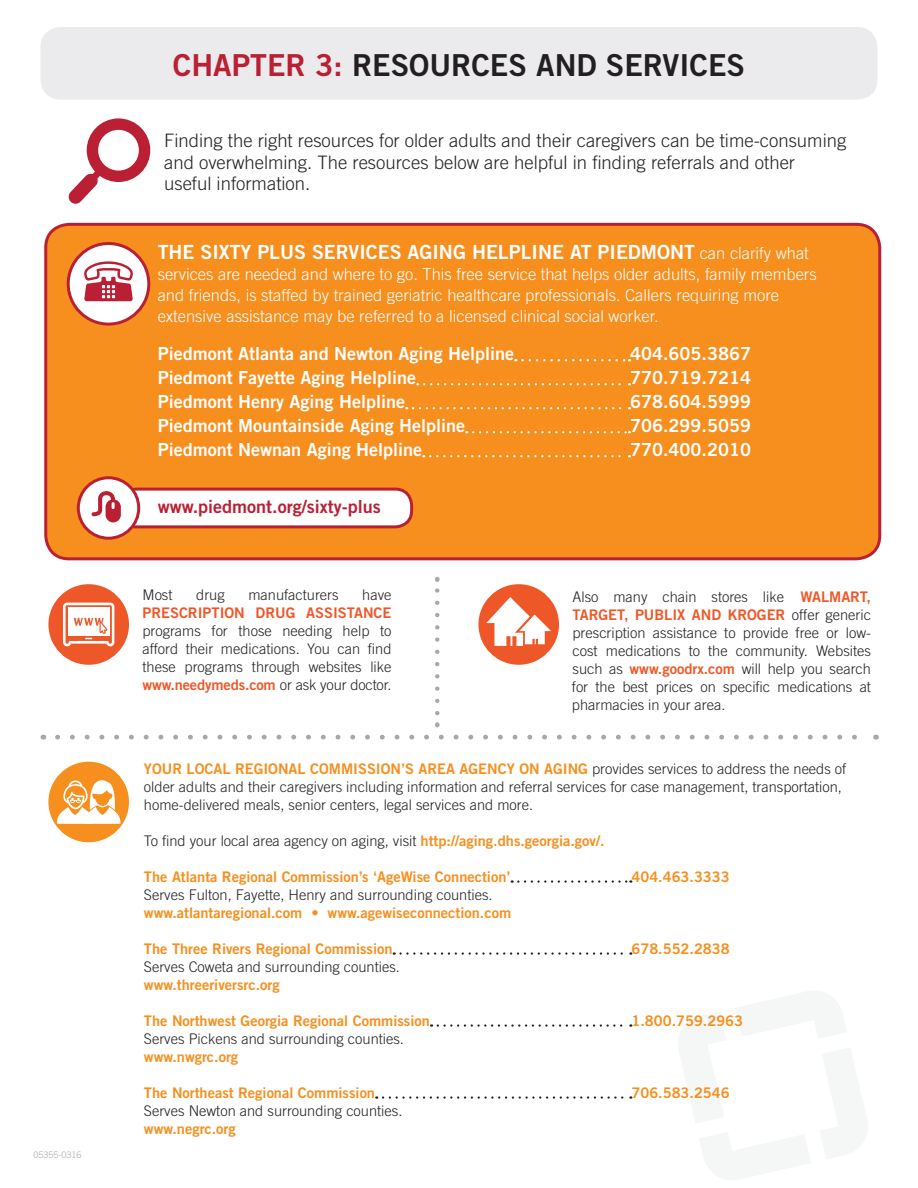
<style>
.page{position:relative;width:918px;height:1188px;background:#fff}
.page>*{position:absolute;margin:0;border:0;box-sizing:border-box;transform-origin:0 0}
.t1{font:30.3px "Trade Gothic Bold Two";color:#231f20}
.t2{font:19.5px "Trade Gothic Bold Two";color:#fff}
.t3{font:300 18.6px/21.5px "Trade Gothic";color:#231f20}
.t4{font:18px "Trade Gothic Bold Two";color:#fff}
.t5{font:18px "Trade Gothic Bold Two";color:#ba1f33}
.t6{font:300 16.5px/21px "Trade Gothic";color:#fff}
.t7{font:300 14.7px/18px "Trade Gothic";color:#231f20;text-align:justify}
.t8{font:14.7px "Trade Gothic Bold Two";color:#f68f1e}
.t9{font:300 9px "Trade Gothic";color:#a6a8ab}
.s1{color:#ba1f33}
.s2{font-family:"Trade Gothic";font-weight:300;font-size:16.5px}
.s3{font-family:"Trade Gothic Bold Two";font-weight:400;color:#ee5829}
.s4{font-family:"Trade Gothic Bold Two";font-weight:400;color:#f68f1e}
</style>
<div class="page">
<div style="left:46px;top:224px;width:834px;height:335px;background:#f68f1e;border-radius:23px"></div>
<div style="left:44px;top:223px;width:837px;height:337px;border:3px solid #ba1f33;border-radius:23px"></div>
<div style="left:120px;top:489px;width:292px;height:38px;background:#fff;border-radius:17px"></div>
<div style="left:118px;top:488px;width:295px;height:40px;border:3px solid #ba1f33;border-radius:17px"></div>
<svg style="left:522px;top:359px;width:108px;height:2px"></svg>
<svg style="left:424px;top:383px;width:206px;height:2px"></svg>
<svg style="left:413px;top:407px;width:217px;height:2px"></svg>
<svg style="left:473px;top:431px;width:157px;height:2px"></svg>
<svg style="left:430px;top:455px;width:200px;height:2px"></svg>
<svg style="left:68px;top:118px;width:82px;height:86px"></svg>
<div style="left:48px;top:584px;width:81px;height:81px;background:#ee5829;border-radius:50%"></div>
<svg style="left:63px;top:603px;width:51px;height:44px"></svg>
<div style="left:478px;top:584px;width:81px;height:81px;background:#ee5829;border-radius:50%"></div>
<svg style="left:486px;top:597px;width:65px;height:49px"></svg>
<div style="left:68px;top:244px;width:81px;height:80px;background:#fff;border-radius:50%"></div>
<div style="left:67px;top:242px;width:83px;height:84px;border:3px solid #ba1f33;border-radius:50%"></div>
<svg style="left:84px;top:261px;width:49px;height:40px"></svg>
<svg style="left:435px;top:578px;width:4px;height:135px"></svg>
<div style="left:41px;top:27px;width:836px;height:73px;background:#ebebed;border-radius:20px"></div>
<svg style="left:58px;top:735px;width:799px;height:5px"></svg>
<svg style="left:512px;top:880px;width:119px;height:3px"></svg>
<svg style="left:394px;top:952px;width:237px;height:3px"></svg>
<svg style="left:438px;top:1024px;width:193px;height:3px"></svg>
<svg style="left:383px;top:1096px;width:248px;height:3px"></svg>
<div style="left:48px;top:762px;width:81px;height:80px;background:#f68f1e;border-radius:50%"></div>
<svg style="left:57px;top:780px;width:63px;height:44px"></svg>
<div style="left:78px;top:478px;width:61px;height:60px;background:#fff;border-radius:50%"></div>
<div style="left:77px;top:476px;width:63px;height:64px;border:3px solid #ba1f33;border-radius:50%"></div>
<div style="left:106px;top:499px;width:15px;height:23px;background:#ba1f33;border-radius:8px"></div>
<svg style="left:91px;top:491px;width:26px;height:27px"></svg>
<p class="t9" style="left:33px;top:1149px;width:50px">05355-0316</p>
<p class="t1" style="left:173px;top:46px;width:574px"><span class="s1">CHAPTER 3:</span> RESOURCES AND SERVICES</p>
<p class="t3" style="left:164px;top:129px;width:684px">Finding the right resources for older adults and their caregivers can be time-consuming and overwhelming. The resources below are helpful in finding referrals and other useful information.</p>
<p class="t2" style="left:158px;top:240px;width:653px">THE SIXTY PLUS SERVICES AGING HELPLINE AT PIEDMONT <span class="s2">can clarify what</span></p>
<p class="t6" style="left:158px;top:264px;width:661px">services are needed and where to go. This free service that helps older adults, family members and friends, is staffed by trained geriatric healthcare professionals. Callers requiring more extensive assistance may be referred to a licensed clinical social worker.</p>
<p class="t4" style="left:158px;top:343px;width:358px">Piedmont Atlanta and Newton Aging Helpline</p>
<p class="t4" style="left:630px;top:343px;width:122px">404.605.3867</p>
<p class="t4" style="left:158px;top:367px;width:260px">Piedmont Fayette Aging Helpline</p>
<p class="t4" style="left:630px;top:367px;width:122px">770.719.7214</p>
<p class="t4" style="left:158px;top:391px;width:249px">Piedmont Henry Aging Helpline</p>
<p class="t4" style="left:630px;top:391px;width:122px">678.604.5999</p>
<p class="t4" style="left:158px;top:415px;width:309px">Piedmont Mountainside Aging Helpline</p>
<p class="t4" style="left:630px;top:415px;width:122px">706.299.5059</p>
<p class="t4" style="left:158px;top:439px;width:266px">Piedmont Newnan Aging Helpline</p>
<p class="t4" style="left:630px;top:439px;width:122px">770.400.2010</p>
<p class="t5" style="left:158px;top:496px;width:225px">www.piedmont.org/sixty-plus</p>
<p class="t7" style="left:142px;top:585px;width:32px">Most</p>
<p class="t7" style="left:196px;top:585px;width:30px">drug</p>
<p class="t7" style="left:248px;top:585px;width:92px">manufacturers</p>
<p class="t7" style="left:142px;top:585px;width:251px;text-indent:220px">have <span class="s3">PRESCRIPTION DRUG ASSISTANCE </span>programs for those needing help to afford their medications. You can find these programs through websites like <span class="s3">www.needymeds.com</span> or ask your doctor.</p>
<p class="t7" style="left:572px;top:587px;width:301px">Also many chain stores like <span class="s3">WALMART, TARGET, PUBLIX AND KROGER</span> offer generic prescription assistance to provide free or low&shy;cost medications to the community. Websites such as <span class="s3">www.goodrx.com</span> will help you search for the best prices on specific medications at pharmacies in your area.</p>
<p class="t7" style="left:144px;top:759px;width:704px;text-align:left"><span class="s4">YOUR LOCAL REGIONAL COMMISSION’S AREA AGENCY ON AGING</span> provides services to address the needs of older adults and their caregivers including information and referral services for case management, transportation, home-delivered meals, senior centers, legal services and more.</p>
<p class="t7" style="left:144px;top:831px;width:462px">To find your local area agency on aging, visit <span class="s4">http://aging.dhs.georgia.gov/.</span></p>
<p class="t8" style="left:144px;top:867px;width:368px">The Atlanta Regional Commission’s ‘AgeWise Connection’</p>
<p class="t8" style="left:631px;top:867px;width:100px">404.463.3333</p>
<p class="t7" style="left:144px;top:885px;width:350px">Serves Fulton, Fayette, Henry and surrounding counties.</p>
<p class="t8" style="left:144px;top:903px;width:369px">www.atlantaregional.com • www.agewiseconnection.com</p>
<p class="t8" style="left:144px;top:939px;width:250px">The Three Rivers Regional Commission</p>
<p class="t8" style="left:631px;top:939px;width:100px">678.552.2838</p>
<p class="t7" style="left:144px;top:957px;width:257px">Serves Coweta and surrounding counties.</p>
<p class="t8" style="left:144px;top:975px;width:137px">www.threeriversrc.org</p>
<p class="t8" style="left:144px;top:1011px;width:287px">The Northwest Georgia Regional Commission</p>
<p class="t8" style="left:631px;top:1011px;width:113px">1.800.759.2963</p>
<p class="t7" style="left:144px;top:1029px;width:262px">Serves Pickens and surrounding counties.</p>
<p class="t8" style="left:144px;top:1047px;width:96px">www.nwgrc.org</p>
<p class="t8" style="left:144px;top:1083px;width:233px">The Northeast Regional Commission</p>
<p class="t8" style="left:631px;top:1083px;width:100px">706.583.2546</p>
<p class="t7" style="left:144px;top:1101px;width:260px">Serves Newton and surrounding counties.</p>
<p class="t8" style="left:144px;top:1119px;width:93px">www.negrc.org</p>
</div>
